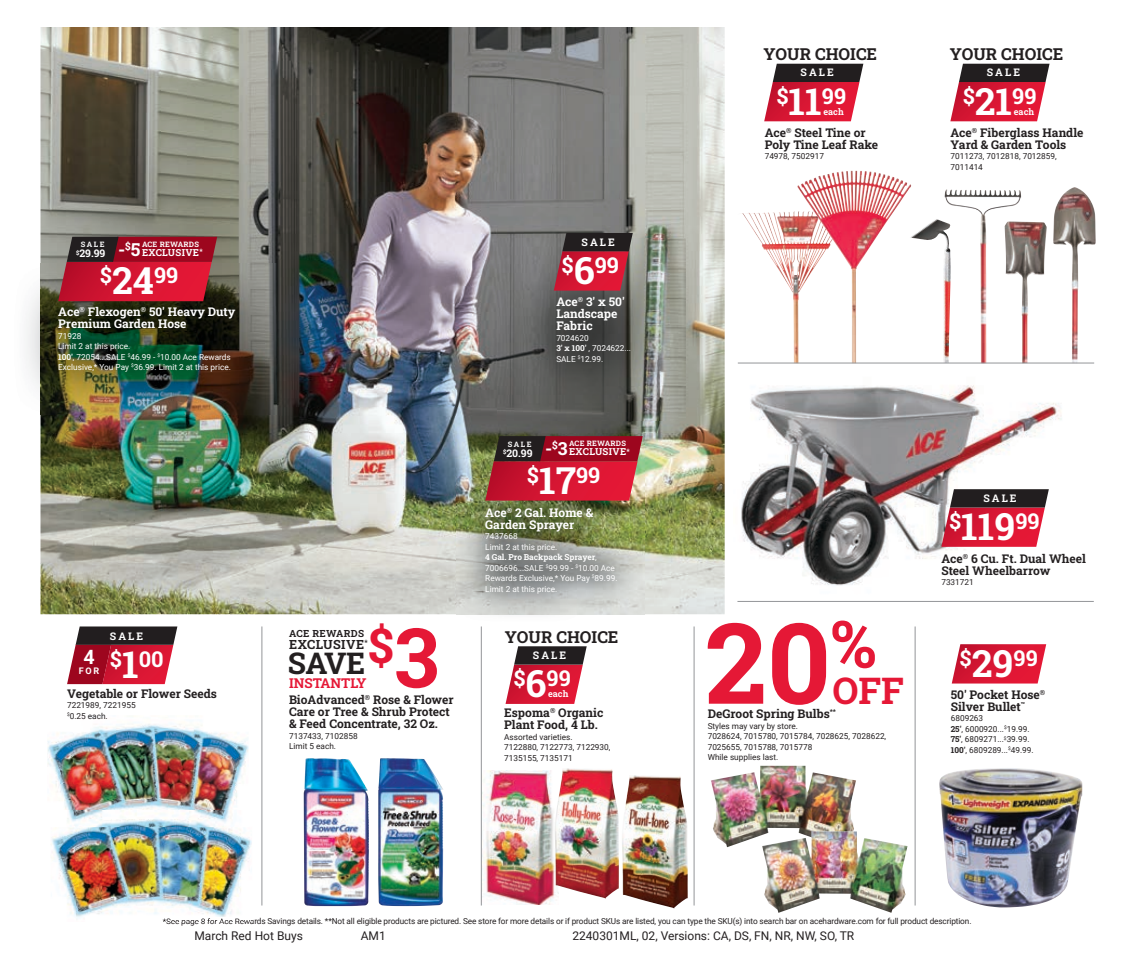
<style>
.page{position:relative;width:1134px;height:972px;background:#fff}
.page>*{position:absolute;margin:0;border:0;box-sizing:border-box;transform-origin:0 0}
.t1{font:700 112.05px "Roboto Slab";color:#e51836}
.t2{font:700 82.5px "Roboto Slab";color:#e51836}
.t3{font:700 48.15px "Roboto Slab";color:#e51836}
.t4{font:700 36.9px "Roboto Slab";color:#e51836}
.t5{font:700 30px "Roboto Slab";color:#231f20}
.t6{font:700 21.9px "Roboto Slab";color:#fff}
.t7{font:700 19.65px "Roboto";color:#fff}
.t8{font:700 16.5px "Roboto Slab";color:#231f20}
.t9{font:700 13.65px "Roboto Slab";letter-spacing:-.005em;color:#e51836}
.t10{font:700 12.75px "Roboto Slab";letter-spacing:.03em;color:#231f20}
.t11{font:700 12px/12px "Roboto Slab";color:#231f20}
.t12{font:700 12px/12px "Roboto Slab";color:#fff}
.t13{font:12px "Roboto";color:#231f20}
.t14{font:700 10.5px "Roboto Slab";letter-spacing:.2em;color:#fff}
.t15{font:700 9.9px "Roboto Slab";letter-spacing:.03em;color:#231f20}
.t16{font:700 9.6px "Roboto Slab";letter-spacing:.03em;color:#fff}
.t17{font:700 9.15px "Roboto";color:#fff}
.t18{font:700 9px "Roboto Slab";color:#fff}
.t19{font:8.25px/10.5px "Roboto";color:#231f20}
.t20{font:8.25px/10.5px "Roboto";color:#fff}
.t21{font:700 8.25px "Roboto Slab";letter-spacing:-.005em;color:#fff}
.t22{font:700 7.5px "Roboto Slab";letter-spacing:.03em;color:#fff}
.s1{font-size:18px}
.s2{font-size:37.5px}
.s3{font-family:"Roboto Slab";font-weight:700}
.s4{font-family:"Roboto";font-weight:400}
</style>
<div class="page">
<img style="left:909px;top:219px;width:36px;height:144px">
<img style="left:945px;top:190px;width:76px;height:173px">
<img style="left:1005px;top:222px;width:42px;height:141px">
<hr style="left:737px;top:601px;width:357px;height:1px;background:#939598">
<img style="left:51px;top:826px;width:201px;height:94px">
<img style="left:163px;top:918px;width:89px;height:4px">
<img style="left:47px;top:724px;width:202px;height:87px">
<img style="left:67px;top:811px;width:165px;height:15px">
<img style="left:939px;top:768px;width:143px;height:140px">
<img style="left:378px;top:758px;width:66px;height:148px">
<img style="left:304px;top:758px;width:65px;height:148px">
<img style="left:482px;top:771px;width:73px;height:134px">
<img style="left:555px;top:768px;width:64px;height:131px">
<img style="left:622px;top:775px;width:66px;height:134px">
<hr style="left:262px;top:626px;width:1px;height:280px;background:#939598">
<hr style="left:481px;top:626px;width:1px;height:280px;background:#939598">
<hr style="left:694px;top:626px;width:1px;height:280px;background:#939598">
<hr style="left:915px;top:626px;width:1px;height:280px;background:#939598">
<img style="left:711px;top:766px;width:145px;height:81px">
<img style="left:762px;top:831px;width:146px;height:82px">
<img style="left:40px;top:27px;width:685px;height:587px">
<img style="left:755px;top:211px;width:54px;height:33px">
<img style="left:809px;top:171px;width:46px;height:19px">
<img style="left:1053px;top:187px;width:43px;height:176px">
<img style="left:741px;top:385px;width:321px;height:201px">
<hr style="left:738px;top:363px;width:356px;height:1px;background:#939598">
<img style="left:456px;top:478px;width:188px;height:137px">
<svg style="left:485px;top:436px;width:158px;height:65px;background:#ab1f30"></svg>
<svg style="left:952px;top:644px;width:94px;height:40px;background:#db2d47"></svg>
<svg style="left:67px;top:626px;width:110px;height:58px;background:#9b3041"></svg>
<svg style="left:506px;top:646px;width:81px;height:58px;background:#ac3d4e"></svg>
<img style="left:26px;top:263px;width:251px;height:152px">
<svg style="left:58px;top:237px;width:159px;height:64px;background:#a91a2f"></svg>
<svg style="left:941px;top:489px;width:108px;height:58px;background:#a73244"></svg>
<svg style="left:950px;top:64px;width:100px;height:57px;background:#ab3748"></svg>
<svg style="left:764px;top:64px;width:99px;height:57px;background:#aa3546"></svg>
<img style="left:498px;top:239px;width:187px;height:182px">
<svg style="left:554px;top:233px;width:79px;height:58px;background:#942737"></svg>
<p class="t14" style="left:125px;top:239px;width:17px">$<span class="s1">5</span></p>
<p class="t22" style="left:81px;top:240px;width:25px">SALE</p>
<p class="t22" style="left:142px;top:239px;width:58px">ACE REWARDS</p>
<p class="t16" style="left:118px;top:246px;width:86px"><span class="s1">-</span> EXCLUSIVE<sup>*</sup></p>
<p class="t14" style="left:76px;top:246px;width:31px"><sup>$</sup>29.99</p>
<h3 class="t6" style="left:100px;top:260px;width:80px">$<span class="s2">24</span>99</h3>
<h3 class="t12" style="left:58px;top:305px;width:179px">Ace<sup>®</sup> Flexogen<sup>®</sup> 50' Heavy Duty<br>Premium Garden Hose</h3>
<p class="t20" style="left:58px;top:330px;width:174px">71928<br>Limit 2 at this price.<br><span class="s3">100'</span>, 72054...SALE <sup>$</sup>46.99 - <sup>$</sup>10.00 Ace Rewards<br>Exclusive,* You Pay <sup>$</sup>36.99. Limit 2 at this price.</p>
<p class="t14" style="left:582px;top:235px;width:35px">SALE</p>
<h3 class="t6" style="left:562px;top:250px;width:59px">$<span class="s2">6</span>99</h3>
<h3 class="t12" style="left:556px;top:296px;width:70px">Ace<sup>®</sup> 3' x 50'<br>Landscape<br>Fabric</h3>
<p class="t20" style="left:556px;top:332px;width:76px">7024620<br><span class="s3">3' x 100'</span> , 7024622...<br>SALE <sup>$</sup>12.99.</p>
<p class="t14" style="left:552px;top:438px;width:17px">$<span class="s1">3</span></p>
<p class="t22" style="left:508px;top:439px;width:25px">SALE</p>
<p class="t22" style="left:569px;top:438px;width:58px">ACE REWARDS</p>
<p class="t16" style="left:545px;top:445px;width:86px"><span class="s1">-</span> EXCLUSIVE<sup>*</sup></p>
<p class="t14" style="left:503px;top:446px;width:31px"><sup>$</sup>20.99</p>
<h3 class="t6" style="left:527px;top:460px;width:75px">$<span class="s2">17</span>99</h3>
<h3 class="t12" style="left:485px;top:506px;width:110px">Ace<sup>®</sup> 2 Gal. Home &amp;<br>Garden Sprayer</h3>
<p class="t20" style="left:485px;top:531px;width:74px">7437668<br>Limit 2 at this price.</p>
<p class="t21" style="left:485px;top:551px;width:113px">4 Gal. Pro Backpack Sprayer<span class="s4">,</span></p>
<p class="t20" style="left:485px;top:562px;width:134px">7006696...SALE <sup>$</sup>99.99 - <sup>$</sup>10.00 Ace<br>Rewards Exclusive,* You Pay <sup>$</sup>89.99.<br>Limit 2 at this price.</p>
<h3 class="t3" style="left:368px;top:613px;width:28px">$</h3>
<h2 class="t2" style="left:394px;top:601px;width:46px">3</h2>
<p class="t15" style="left:289px;top:627px;width:76px">ACE REWARDS</p>
<h3 class="t10" style="left:289px;top:636px;width:80px">EXCLUSIVE<sup>*</sup></h3>
<h3 class="t8" style="left:505px;top:625px;width:115px">YOUR CHOICE</h3>
<p class="t14" style="left:110px;top:629px;width:35px">SALE</p>
<h3 class="t6" style="left:110px;top:644px;width:55px">$<span class="s2">1</span>00</h3>
<h3 class="t7" style="left:83px;top:644px;width:13px">4</h3>
<p class="t17" style="left:79px;top:664px;width:22px">FOR</p>
<p class="t14" style="left:533px;top:648px;width:35px">SALE</p>
<h3 class="t6" style="left:514px;top:663px;width:59px">$<span class="s2">6</span>99</h3>
<h3 class="t5" style="left:288px;top:642px;width:79px">SAVE</h3>
<h3 class="t9" style="left:289px;top:673px;width:79px">INSTANTLY</h3>
<h3 class="t11" style="left:67px;top:687px;width:151px">Vegetable or Flower Seeds</h3>
<p class="t19" style="left:67px;top:700px;width:70px">7221989, 7221955 <sup>$</sup>0.25 each.</p>
<h3 class="t11" style="left:504px;top:707px;width:101px">Espoma<sup>®</sup> Organic<br>Plant Food, 4 Lb.</h3>
<p class="t19" style="left:504px;top:731px;width:108px">Assorted varieties.<br>7122880, 7122773, 7122930,<br>7135155, 7135171</p>
<p class="t18" style="left:548px;top:688px;width:22px">each</p>
<h3 class="t11" style="left:289px;top:693px;width:166px">BioAdvanced<sup>®</sup> Rose &amp; Flower<br>Care or Tree &amp; Shrub Protect &amp; Feed Concentrate, 32 Oz.</h3>
<p class="t19" style="left:289px;top:730px;width:70px">7137433, 7102858<br>Limit 5 each.</p>
<h3 class="t8" style="left:764px;top:43px;width:115px">YOUR CHOICE</h3>
<h3 class="t8" style="left:950px;top:43px;width:115px">YOUR CHOICE</h3>
<p class="t14" style="left:801px;top:65px;width:35px">SALE</p>
<h3 class="t6" style="left:777px;top:81px;width:71px">$<span class="s2">11</span>99</h3>
<p class="t18" style="left:823px;top:105px;width:22px">each</p>
<p class="t14" style="left:987px;top:65px;width:35px">SALE</p>
<h3 class="t6" style="left:963px;top:81px;width:75px">$<span class="s2">21</span>99</h3>
<p class="t18" style="left:1014px;top:105px;width:22px">each</p>
<h3 class="t11" style="left:765px;top:126px;width:115px">Ace<sup>®</sup> Steel Tine or<br>Poly Tine Leaf Rake</h3>
<p class="t19" style="left:765px;top:151px;width:61px">74978, 7502917</p>
<h3 class="t11" style="left:950px;top:126px;width:134px">Ace<sup>®</sup> Fiberglass Handle<br>Yard &amp; Garden Tools</h3>
<p class="t19" style="left:950px;top:151px;width:108px">7011273, 7012818, 7012859,<br>7011414</p>
<h1 class="t1" style="left:705px;top:586px;width:173px">20<sup>%</sup></h1>
<h3 class="t4" style="left:832px;top:665px;width:73px">OFF</h3>
<h3 class="t11" style="left:708px;top:708px;width:130px">DeGroot Spring Bulbs<sup>**</sup></h3>
<p class="t19" style="left:708px;top:721px;width:180px">Styles may vary by store.<br>7028624, 7015780, 7015784, 7028625, 7028622,<br>7025655, 7015788, 7015778<br>While supplies last.</p>
<p class="t14" style="left:983px;top:491px;width:35px">SALE</p>
<h3 class="t6" style="left:950px;top:506px;width:92px">$<span class="s2">119</span>99</h3>
<h3 class="t11" style="left:941px;top:552px;width:146px">Ace<sup>®</sup> 6 Cu. Ft. Dual Wheel<br>Steel Wheelbarrow</h3>
<p class="t19" style="left:941px;top:577px;width:34px">7331721</p>
<h3 class="t6" style="left:960px;top:643px;width:79px">$<span class="s2">29</span>99</h3>
<h3 class="t11" style="left:951px;top:688px;width:96px">50' Pocket Hose<sup>®<br></sup>Silver Bullet<sup>™</sup></h3>
<p class="t19" style="left:951px;top:713px;width:84px">6809263<br><span class="s3">25'</span>, 6000920...<sup>$</sup>19.99.<br><span class="s3">75'</span>, 6809271...<sup>$</sup>39.99.<br><span class="s3">100'</span>, 6809289...<sup>$</sup>49.99.</p>
<p class="t19" style="left:163px;top:916px;width:810px">*See page 8 for Ace Rewards Savings details. **Not all eligible products are pictured. See store for more details or if product SKUs are listed, you can type the SKU(s) into search bar on acehardware.com for full product description.</p>
<h3 class="t13" style="left:194px;top:927px;width:110px">March Red Hot Buys</h3>
<h3 class="t13" style="left:361px;top:927px;width:27px">AM1</h3>
<h3 class="t13" style="left:572px;top:927px;width:283px">2240301ML, 02, Versions: CA, DS, FN, NR, NW, SO, TR</h3>
</div>
